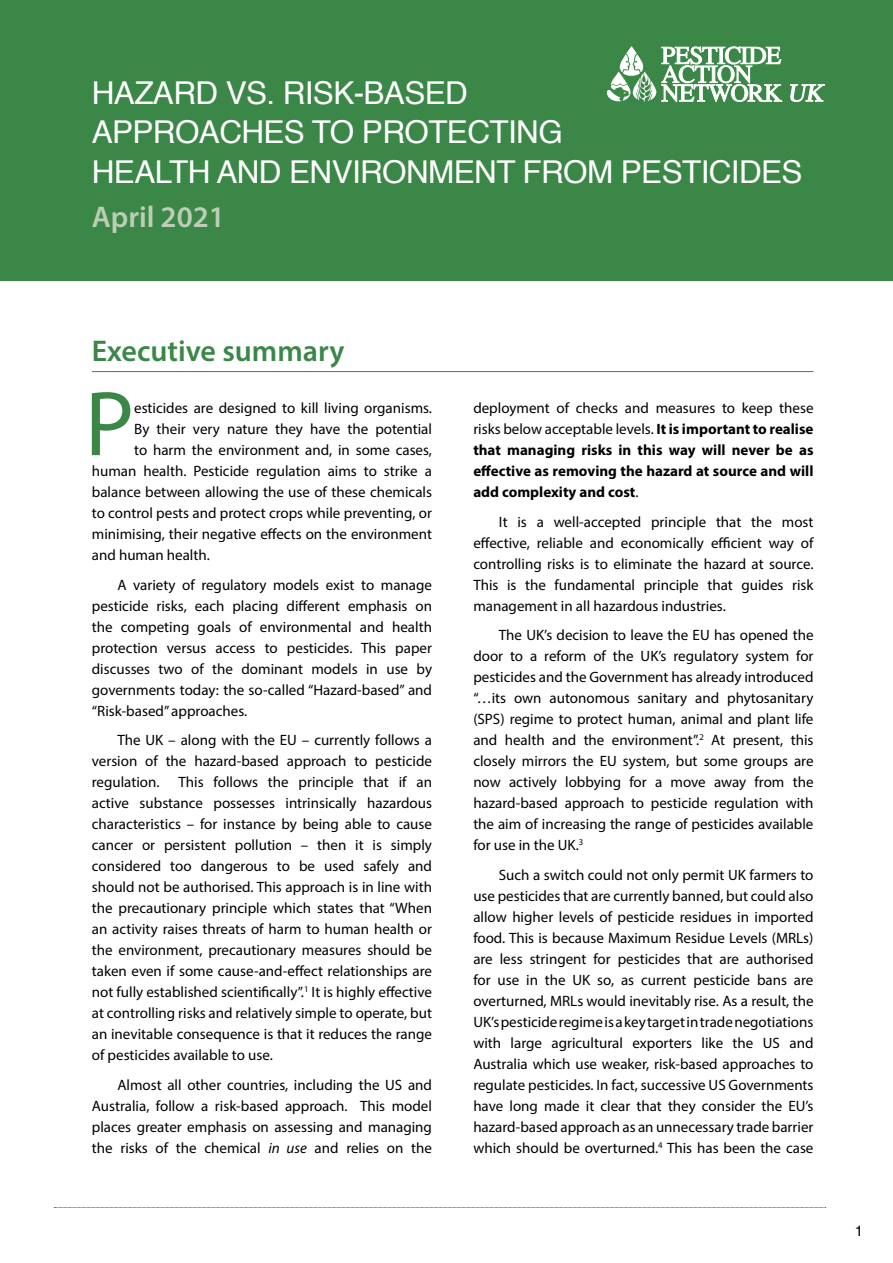
<style>
.page{position:relative;width:893px;height:1263px;background:#fff}
.page>*{position:absolute;margin:0;border:0;box-sizing:border-box;transform-origin:0 0}
.first_para{font:92.85px "Myriad Pro";color:#3b8747}
.t1{font:31.5px/39px "Helvetica";letter-spacing:-.02em;color:#fff}
.Heading{font:600 30px "Myriad Pro";color:#3b8747}
.date{font:600 30px "Myriad Pro";color:#bdcdb7}
.indent_para{font:15px/21px "Myriad Pro";color:#000;text-align:justify}
.first_para-2{font:15px "Myriad Pro";color:#000}
.indent_para-2{font:700 15px/21px "Myriad Pro";color:#000;text-align:justify}
.t2{font:15px "Helvetica";color:#000}
.s1{font-style:italic}
.s2{font-weight:400}
</style>
<div class="page">
<svg style="left:54px;top:1207px;width:772px;height:1px"></svg>
<div style="left:0;top:0;width:893px;height:281px;background:#3b8747"></div>
<svg style="left:607px;top:46px;width:175px;height:56px"></svg>
<svg style="left:790px;top:84px;width:35px;height:18px"></svg>
<hr style="left:92px;top:371px;width:721px;height:1px;background:#3b8747">
<p class="t1" style="left:92px;top:75px;width:712px">HAZARD VS. RISK-BASED<br>APPROACHES TO PROTECTING<br>HEALTH AND ENVIRONMENT FROM PESTICIDES</p>
<p class="date" style="left:92px;top:198px;width:135px">April 2021</p>
<p class="Heading" style="left:92px;top:331px;width:254px">Executive summary</p>
<p class="first_para" style="left:85px;top:367px;width:51px">P</p>
<p class="first_para-2" style="left:134px;top:399px;width:299px">esticides are designed to kill living organisms.</p>
<p class="first_para-2" style="left:134px;top:420px;width:299px">By their very nature they have the potential</p>
<p class="first_para-2" style="left:134px;top:441px;width:299px">to harm the environment and, in some cases,</p>
<p class="first_para-2" style="left:92px;top:462px;width:342px">human health. Pesticide regulation aims to strike a</p>
<p class="first_para-2" style="left:92px;top:483px;width:342px">balance between allowing the use of these chemicals</p>
<p class="first_para-2" style="left:92px;top:504px;width:342px">to control pests and protect crops while preventing, or</p>
<p class="first_para-2" style="left:92px;top:525px;width:342px">minimising, their negative effects on the environment</p>
<p class="first_para-2" style="left:92px;top:546px;width:120px">and human health.</p>
<p class="indent_para" style="left:92px;top:574px;width:342px;text-indent:26px">A variety of regulatory models exist to manage pesticide risks, each placing different emphasis on the competing goals of environmental and health protection versus access to pesticides. This paper discusses two of the dominant models in use by governments today: the so-called “Hazard-based” and “Risk-based” approaches.</p>
<p class="indent_para" style="left:92px;top:729px;width:342px;text-indent:26px">The UK – along with the EU – currently follows a version of the hazard-based approach to pesticide regulation.</p>
<p class="indent_para" style="left:92px;top:771px;width:342px;text-indent:87px">This follows the principle that if an active substance possesses intrinsically hazardous characteristics – for instance by being able to cause cancer or persistent pollution – then it is simply considered too dangerous to be used safely and should not be authorised. This approach is in line with the precautionary principle which states that “When an activity raises threats of harm to human health or the environment, precautionary measures should be taken even if some cause-and-effect relationships are not fully established scientifically”.<sup>1</sup> It is highly effective at controlling risks and relatively simple to operate, but an inevitable consequence is that it reduces the range of pesticides available to use.</p>
<p class="indent_para" style="left:92px;top:1074px;width:342px;text-indent:26px">Almost all other countries, including the US and Australia, follow a risk-based approach. This model places greater emphasis on assessing and managing the risks of the chemical <span class="s1">in use</span> and relies on the</p>
<p class="indent_para-2" style="left:473px;top:397px;width:342px"><span class="s2">deployment of checks and measures to keep these risks below acceptable levels.</span> It is important to realise that managing risks in this way will never be as effective as removing the hazard at source and will add complexity and cost<span class="s2">.</span></p>
<p class="indent_para" style="left:473px;top:511px;width:342px;text-indent:26px">It is a well-accepted principle that the most effective, reliable and economically efficient way of controlling risks is to eliminate the hazard at source.<br>This is the fundamental principle that guides risk management in all hazardous industries.</p>
<p class="indent_para" style="left:473px;top:624px;width:342px;text-indent:26px">The UK’s decision to leave the EU has opened the door to a reform of the UK’s regulatory system for pesticides and the Government has already introduced “…its own autonomous sanitary and phytosanitary (SPS) regime to protect human, animal and plant life and health and the environment”.<sup>2</sup> At present, this closely mirrors the EU system, but some groups are now actively lobbying for a move away from the hazard-based approach to pesticide regulation with the aim of increasing the range of pesticides available for use in the UK.<sup>3</sup></p>
<p class="indent_para" style="left:473px;top:864px;width:342px;text-indent:26px">Such a switch could not only permit UK farmers to use pesticides that are currently banned, but could also allow higher levels of pesticide residues in imported food. This is because Maximum Residue Levels (MRLs) are less stringent for pesticides that are authorised for use in the UK so, as current pesticide bans are overturned, MRLs would inevitably rise. As a result, the UK’s pesticide regime is a key target in trade negotiations with large agricultural exporters like the US and Australia which use weaker, risk-based approaches to regulate pesticides. In fact, successive US Governments have long made it clear that they consider the EU’s hazard-based approach as an unnecessary trade barrier which should be overturned.<sup>4</sup> This has been the case</p>
<p class="t2" style="left:855px;top:1219px;width:10px">1</p>
</div>
